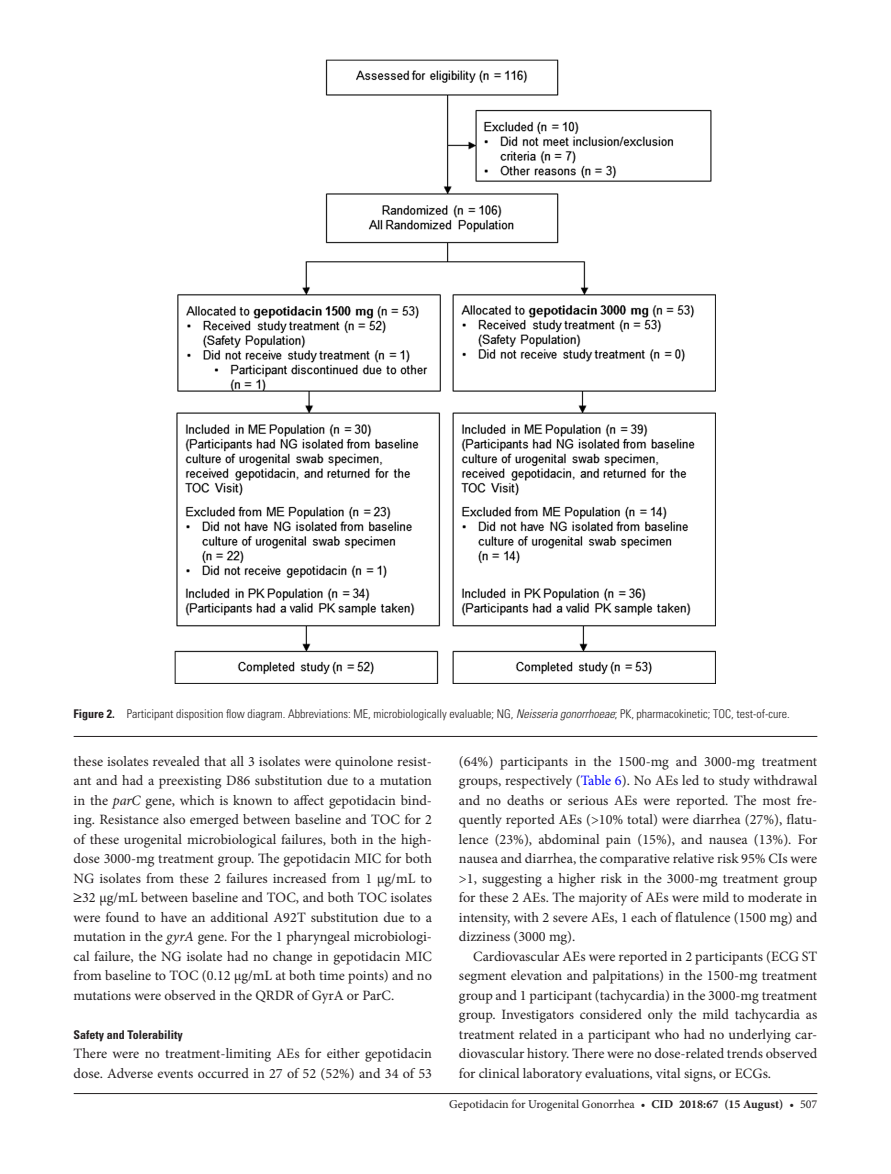
<style>
.page{position:relative;width:891px;height:1174px;background:#fff}
.page>*{position:absolute;margin:0;border:0;box-sizing:border-box;transform-origin:0 0}
.t1{font:14.25px/19.5px "Minion Pro";color:#231f20;text-align:justify}
.t2{font:300 condensed 12px "Univers LT Std";color:#231f20}
.t3{font:12px "Minion Pro";color:#231f20}
.t4{font:700 condensed 12px "Univers LT Std";color:#231f20}
.s1{font-weight:700}
.s2{font-style:italic}
.s3{font-family:"Gandhari Unicode"}
.s4{color:#00f}
</style>
<div class="page">
<hr style="left:74px;top:1093px;width:743px;height:1px;background:#231f20">
<hr style="left:74px;top:736px;width:743px;height:1px;background:#231f20">
<img style="left:175px;top:59px;width:541px;height:625px">
<p class="t2" style="left:74px;top:707px;width:718px"><span class="s1">Figure 2.</span> Participant disposition flow diagram. Abbreviations: ME, microbiologically evaluable; NG, <span class="s2">Neisseria gonorrhoeae</span>; PK, pharmacokinetic; TOC, test-of-cure.</p>
<p class="t1" style="left:74px;top:752px;width:360px">these isolates revealed that all 3 isolates were quinolone resist&shy;ant and had a preexisting D86 substitution due to a mutation in the <span class="s2">parC</span> gene, which is known to affect gepotidacin bind&shy;ing. Resistance also emerged between baseline and TOC for 2 of these urogenital microbiological failures, both in the high&shy;dose 3000-mg treatment group. The gepotidacin MIC for both NG isolates from these 2 failures increased from 1 µg/mL to <span class="s3">≥</span>32 µg/mL between baseline and TOC, and both TOC isolates were found to have an additional A92T substitution due to a mutation in the <span class="s2">gyrA</span> gene. For the 1 pharyngeal microbiologi&shy;cal failure, the NG isolate had no change in gepotidacin MIC from baseline to TOC (0.12 µg/mL at both time points) and no mutations were observed in the QRDR of GyrA or ParC.</p>
<p class="t4" style="left:74px;top:1027px;width:111px">Safety and Tolerability</p>
<p class="t1" style="left:74px;top:1044px;width:360px">There were no treatment-limiting AEs for either gepotidacin dose. Adverse events occurred in 27 of 52 (52%) and 34 of 53</p>
<p class="t1" style="left:459px;top:752px;width:360px">(64%) participants in the 1500-mg and 3000-mg treatment groups, respectively (<span class="s4">Table 6</span>). No AEs led to study withdrawal and no deaths or serious AEs were reported. The most fre&shy;quently reported AEs (&gt;10% total) were diarrhea (27%), flatu&shy;lence (23%), abdominal pain (15%), and nausea (13%). For nausea and diarrhea, the comparative relative risk 95% CIs were &gt;1, suggesting a higher risk in the 3000-mg treatment group for these 2 AEs. The majority of AEs were mild to moderate in intensity, with 2 severe AEs, 1 each of flatulence (1500 mg) and dizziness (3000 mg).</p>
<p class="t1" style="left:459px;top:947px;width:360px;text-indent:14px">Cardiovascular AEs were reported in 2 participants (ECG ST segment elevation and palpitations) in the 1500-mg treatment group and 1 participant (tachycardia) in the 3000-mg treatment group. Investigators considered only the mild tachycardia as treatment related in a participant who had no underlying car&shy;diovascular history. There were no dose-related trends observed for clinical laboratory evaluations, vital signs, or ECGs.</p>
<p class="t3" style="left:449px;top:1096px;width:370px">Gepotidacin for Urogenital Gonorrhea • <span class="s1">CID 2018:67 (15 August)</span> • 507</p>
</div>
